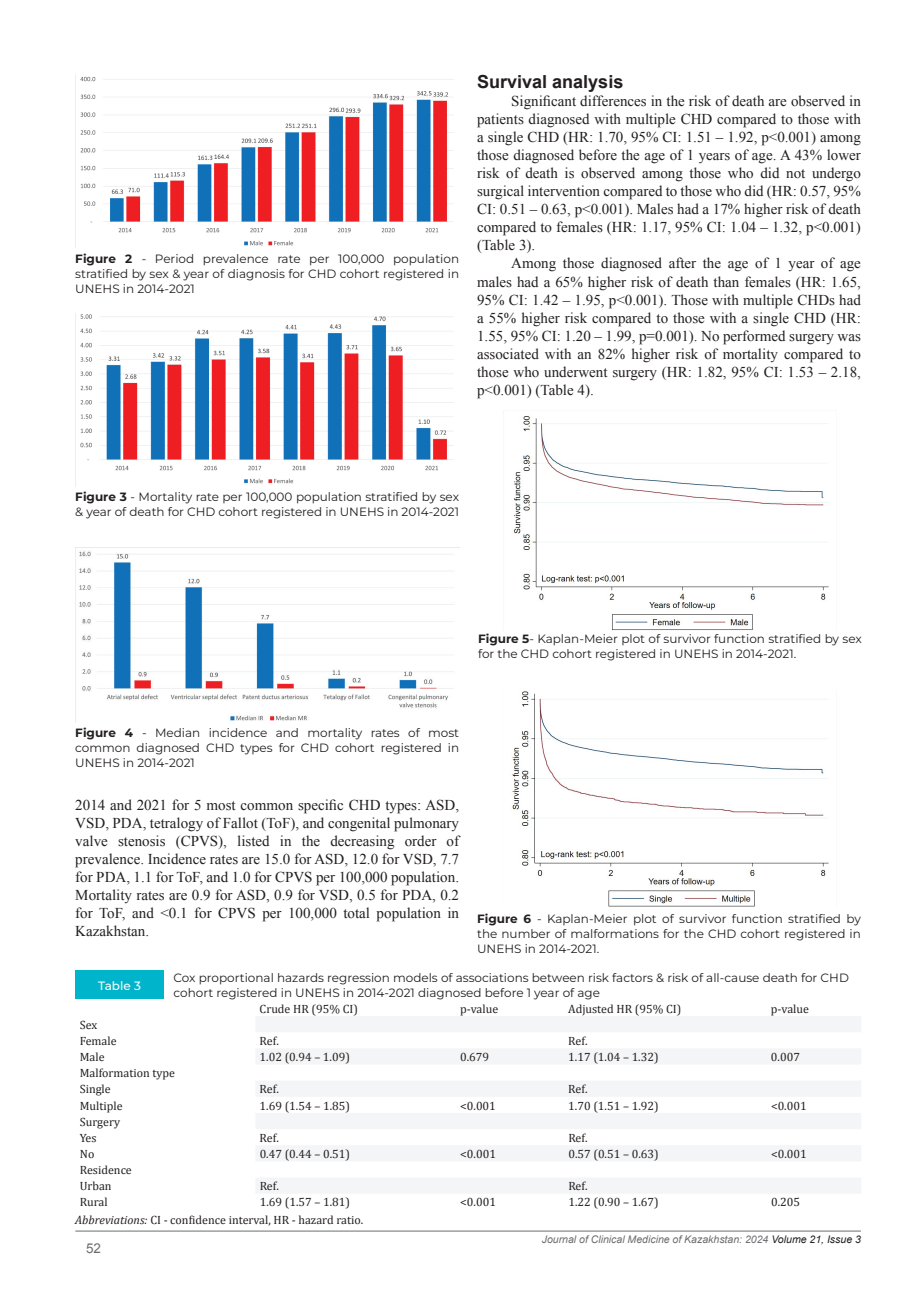
<style>
.page{position:relative;width:915px;height:1306px;background:#fff}
.page>*{position:absolute;margin:0;border:0;box-sizing:border-box;transform-origin:0 0}
.t1{font:700 18px "Arial";color:#231f20}
.t2{font:15px/18px "Times New Roman";color:#231f20;text-align:justify}
.t3{font:13.5px "Arial";color:#6c6d70}
.t4{font:12px/15px "Montserrat";color:#231f20}
.t5{font:12px/16.2px "Cambria";color:#231f20}
.t6{font:500 12px "Montserrat";color:#fff}
.t7{font:italic 10.5px "Arial";color:#6c6d70}
.s1{font-weight:700}
.s2{font-style:italic}
.s3{color:#231f20}
</style>
<div class="page">
<hr style="left:75px;top:1230px;width:785px;height:1px;background:#6c6d70">
<div style="left:75px;top:969px;width:88px;height:29px;background:#00b5cb"></div>
<svg style="left:256px;top:1017px;width:605px;height:176px;fill:#f4f5f6"></svg>
<img style="left:503px;top:410px;width:326px;height:220px">
<img style="left:512px;top:691px;width:317px;height:216px">
<img style="left:75px;top:313px;width:379px;height:173px">
<img style="left:75px;top:547px;width:384px;height:175px">
<img style="left:75px;top:75px;width:379px;height:173px">
<p class="t4" style="left:75px;top:251px;width:385px;text-align:justify"><span class="s1">Figure 2</span> - Period prevalence rate per 100,000 population stratified by sex &amp; year of diagnosis for CHD cohort registered in UNEHS in 2014-2021</p>
<p class="t1" style="left:477px;top:70px;width:148px">Survival analysis</p>
<p class="t2" style="left:477px;top:92px;width:385px;text-indent:34px">Significant differences in the risk of death are observed in patients diagnosed with multiple CHD compared to those with a single CHD (HR: 1.70, 95% CI: 1.51 – 1.92, p&lt;0.001) among those diagnosed before the age of 1 years of age. A 43% lower risk of death is observed among those who did not undergo surgical intervention compared to those who did (HR: 0.57, 95% CI: 0.51 – 0.63, p&lt;0.001). Males had a 17% higher risk of death compared to females (HR: 1.17, 95% CI: 1.04 – 1.32, p&lt;0.001) (Table 3).</p>
<p class="t2" style="left:477px;top:254px;width:385px;text-indent:34px">Among those diagnosed after the age of 1 year of age males had a 65% higher risk of death than females (HR: 1.65, 95% CI: 1.42 – 1.95, p&lt;0.001). Those with multiple CHDs had a 55% higher risk compared to those with a single CHD (HR:<br>1.55, 95% CI: 1.20 – 1.99, p=0.001). No performed surgery was associated with an 82% higher risk of mortality compared to those who underwent surgery (HR: 1.82, 95% CI: 1.53 – 2.18, p&lt;0.001) (Table 4).</p>
<p class="t4" style="left:75px;top:488px;width:385px"><span class="s1">Figure 3</span> - Mortality rate per 100,000 population stratified by sex &amp; year of death for CHD cohort registered in UNEHS in 2014-2021</p>
<p class="t4" style="left:478px;top:631px;width:385px"><span class="s1">Figure 5</span>- Kaplan-Meier plot of survivor function stratified by sex for the CHD cohort registered in UNEHS in 2014-2021.</p>
<p class="t4" style="left:75px;top:724px;width:385px;text-align:justify"><span class="s1">Figure 4</span> - Median incidence and mortality rates of most common diagnosed CHD types for CHD cohort registered in UNEHS in 2014-2021</p>
<p class="t2" style="left:75px;top:795px;width:385px">2014 and 2021 for 5 most common specific CHD types: ASD, VSD, PDA, tetralogy of Fallot (ToF), and congenital pulmonary valve stenosis (CPVS), listed in the decreasing order of prevalence. Incidence rates are 15.0 for ASD, 12.0 for VSD, 7.7 for PDA, 1.1 for ToF, and 1.0 for CPVS per 100,000 population.<br>Mortality rates are 0.9 for ASD, 0.9 for VSD, 0.5 for PDA, 0.2 for ToF, and &lt;0.1 for CPVS per 100,000 total population in Kazakhstan.</p>
<p class="t4" style="left:477px;top:911px;width:385px;text-align:justify"><span class="s1">Figure 6</span> - Kaplan-Meier plot of survivor function stratified by the number of malformations for the CHD cohort registered in UNEHS in 2014-2021.</p>
<p class="t6" style="left:98px;top:977px;width:44px">Table 3</p>
<p class="t4" style="left:173px;top:969px;width:676px">Cox proportional hazards regression models of associations between risk factors &amp; risk of all-cause death for CHD cohort registered in UNEHS in 2014-2021 diagnosed before 1 year of age</p>
<p class="t5" style="left:80px;top:1016px;width:38px">Sex<br>Female</p>
<p class="t5" style="left:259px;top:1000px;width:100px">Crude HR (95% CI)</p>
<p class="t5" style="left:460px;top:1000px;width:40px">p-value</p>
<p class="t5" style="left:568px;top:1000px;width:114px">Adjusted HR (95% CI)</p>
<p class="t5" style="left:770px;top:1000px;width:40px">p-value</p>
<p class="t5" style="left:259px;top:1032px;width:21px">Ref.</p>
<p class="t5" style="left:568px;top:1032px;width:21px">Ref.</p>
<p class="t5" style="left:80px;top:1048px;width:26px">Male</p>
<p class="t5" style="left:259px;top:1048px;width:92px">1.02 (0.94 – 1.09)</p>
<p class="t5" style="left:460px;top:1048px;width:31px">0.679</p>
<p class="t5" style="left:568px;top:1048px;width:92px">1.17 (1.04 – 1.32)</p>
<p class="t5" style="left:770px;top:1048px;width:31px">0.007</p>
<p class="t5" style="left:80px;top:1065px;width:97px">Malformation type<br>Single</p>
<p class="t5" style="left:259px;top:1081px;width:21px">Ref.</p>
<p class="t5" style="left:568px;top:1081px;width:21px">Ref.</p>
<p class="t5" style="left:80px;top:1097px;width:44px">Multiple</p>
<p class="t5" style="left:259px;top:1097px;width:92px">1.69 (1.54 – 1.85)</p>
<p class="t5" style="left:460px;top:1097px;width:37px">&lt;0.001</p>
<p class="t5" style="left:568px;top:1097px;width:92px">1.70 (1.51 – 1.92)</p>
<p class="t5" style="left:770px;top:1097px;width:37px">&lt;0.001</p>
<p class="t5" style="left:80px;top:1113px;width:42px">Surgery<br>Yes</p>
<p class="t5" style="left:259px;top:1129px;width:21px">Ref.</p>
<p class="t5" style="left:568px;top:1129px;width:21px">Ref.</p>
<p class="t5" style="left:80px;top:1145px;width:16px">No</p>
<p class="t5" style="left:259px;top:1145px;width:92px">0.47 (0.44 – 0.51)</p>
<p class="t5" style="left:460px;top:1145px;width:37px">&lt;0.001</p>
<p class="t5" style="left:568px;top:1145px;width:92px">0.57 (0.51 – 0.63)</p>
<p class="t5" style="left:770px;top:1145px;width:37px">&lt;0.001</p>
<p class="t5" style="left:80px;top:1161px;width:53px">Residence<br>Urban</p>
<p class="t5" style="left:259px;top:1178px;width:21px">Ref.</p>
<p class="t5" style="left:568px;top:1178px;width:21px">Ref.</p>
<p class="t5" style="left:80px;top:1194px;width:29px">Rural</p>
<p class="t5" style="left:259px;top:1194px;width:92px">1.69 (1.57 – 1.81)</p>
<p class="t5" style="left:460px;top:1194px;width:37px">&lt;0.001</p>
<p class="t5" style="left:568px;top:1194px;width:92px">1.22 (0.90 – 1.67)</p>
<p class="t5" style="left:770px;top:1194px;width:31px">0.205</p>
<p class="t5" style="left:75px;top:1211px;width:289px"><span class="s2">Abbreviations:</span> CI - confidence interval, HR - hazard ratio.</p>
<p class="t3" style="left:86px;top:1239px;width:17px">52</p>
<p class="t7" style="left:541px;top:1232px;width:320px">Journal of Clinical Medicine of Kazakhstan: 2024 <span class="s3">Volume 21, Issue 3</span></p>
</div>
